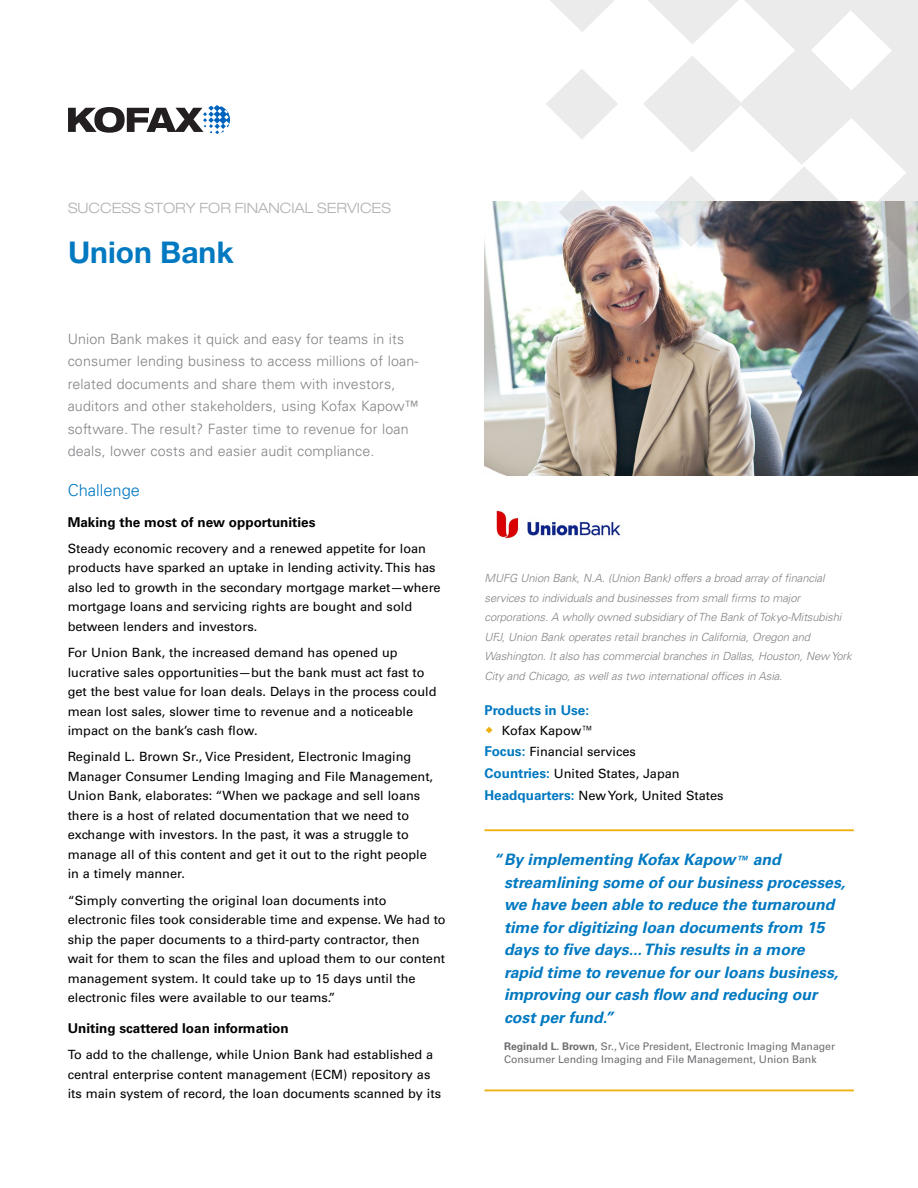
<style>
.page{position:relative;width:918px;height:1188px;background:#fff}
.page>*{position:absolute;margin:0;border:0;box-sizing:border-box;transform-origin:0 0}
.t1{font:700 30px "Helvetica Neue LT Pro";color:#0079c1}
.t2{font:300 16.5px "Univers LT Std";color:#0079c1}
.t3{font:italic 700 15.75px/22.5px "Univers LT Std";color:#0079c1}
.t4{font:300 14.25px/22.5px "Univers LT Std";letter-spacing:.01em;color:#808285}
.t5{font:300 expanded 14.25px "Helvetica Neue LT Std";color:#afb1b4}
.t6{font:700 13.5px "Univers LT Std";color:#000}
.t7{font:700 13.5px "Univers LT Std";color:#0079c1}
.t8{font:12.75px/19.5px "Univers LT Std";color:#000}
.t9{font:italic 300 11.25px/19.5px "Univers LT Std";letter-spacing:-.01em;color:#808285}
.t10{font:10.5px/13.5px "Univers LT Std";color:#6d6e71}
.s1{font-weight:700;font-size:13.5px;color:#0079c1}
.s2{font-size:12.75px}
.s3{font-weight:700}
</style>
<div class="page">
<img style="left:484px;top:202px;width:434px;height:273px">
<svg style="left:550px;top:0;width:64px;height:32px"></svg>
<svg style="left:546px;top:69px;width:72px;height:70px"></svg>
<svg style="left:559px;top:190px;width:46px;height:45px"></svg>
<img style="left:671px;top:299px;width:46px;height:42px">
<svg style="left:768px;top:288px;width:72px;height:64px;background:#675250"></svg>
<svg style="left:877px;top:287px;width:41px;height:44px;background:#9ea8a9"></svg>
<svg style="left:643px;top:0;width:275px;height:263px"></svg>
<svg style="left:68px;top:105px;width:162px;height:29px"></svg>
<img style="left:496px;top:510px;width:125px;height:29px">
<hr style="left:484px;top:829px;width:370px;height:2px;background:#eeb111">
<hr style="left:484px;top:1089px;width:370px;height:2px;background:#eeb111">
<p class="t5" style="left:68px;top:200px;width:324px">SUCCESS STORY FOR FINANCIAL SERVICES</p>
<h1 class="t1" style="left:68px;top:233px;width:167px">Union Bank</h1>
<p class="t4" style="left:68px;top:328px;width:352px">Union Bank makes it quick and easy for teams in its consumer lending business to access millions of loan&shy;related documents and share them with investors, auditors and other stakeholders, using Kofax Kapow™ software. The result? Faster time to revenue for loan deals, lower costs and easier audit compliance.</p>
<p class="t2" style="left:68px;top:480px;width:74px">Challenge</p>
<p class="t6" style="left:68px;top:514px;width:249px">Making the most of new opportunities</p>
<p class="t8" style="left:68px;top:539px;width:375px">Steady economic recovery and a renewed appetite for loan products have sparked an uptake in lending activity. This has also led to growth in the secondary mortgage market—where mortgage loans and servicing rights are bought and sold between lenders and investors.</p>
<p class="t8" style="left:68px;top:643px;width:370px">For Union Bank, the increased demand has opened up lucrative sales opportunities—but the bank must act fast to get the best value for loan deals. Delays in the process could mean lost sales, slower time to revenue and a noticeable impact on the bank’s cash flow.</p>
<p class="t8" style="left:68px;top:747px;width:367px">Reginald L. Brown Sr., Vice President, Electronic Imaging Manager Consumer Lending Imaging and File Management, Union Bank, elaborates: “When we package and sell loans there is a host of related documentation that we need to exchange with investors. In the past, it was a struggle to manage all of this content and get it out to the right people in a timely manner.</p>
<p class="t8" style="left:68px;top:890px;width:380px">“Simply converting the original loan documents into electronic files took considerable time and expense. We had to ship the paper documents to a third-party contractor, then wait for them to scan the files and upload them to our content management system. It could take up to 15 days until the electronic files were available to our teams.”</p>
<p class="t6" style="left:68px;top:1020px;width:222px">Uniting scattered loan information</p>
<p class="t8" style="left:68px;top:1045px;width:375px">To add to the challenge, while Union Bank had established a central enterprise content management (ECM) repository as its main system of record, the loan documents scanned by its</p>
<p class="t9" style="left:484px;top:569px;width:369px">MUFG Union Bank, N.A. (Union Bank) offers a broad array of financial services to individuals and businesses from small firms to major corporations. A wholly owned subsidiary of The Bank of Tokyo-Mitsubishi UFJ, Union Bank operates retail branches in California, Oregon and Washington. It also has commercial branches in Dallas, Houston, New York City and Chicago, as well as two international offices in Asia.</p>
<p class="t7" style="left:484px;top:702px;width:106px">Products in Use:</p>
<p class="t8" style="left:484px;top:719px;width:241px;line-height:21.8px;text-indent:17px">Kofax Kapow™<br><span class="s1">Focus:</span> Financial services<br><span class="s1">Countries:</span> United States, Japan<br><span class="s1">Headquarters:</span> New York, United States</p>
<p class="t3" style="left:504px;top:849px;width:343px;text-indent:-11px">“By implementing Kofax Kapow<span class="s2">™</span> and streamlining some of our business processes, we have been able to reduce the turnaround time for digitizing loan documents from 15 days to five days... This results in a more rapid time to revenue for our loans business, improving our cash flow and reducing our cost per fund.”</p>
<p class="t10" style="left:504px;top:1040px;width:333px"><span class="s3">Reginald L. Brown</span>, Sr., Vice President, Electronic Imaging Manager<br>Consumer Lending Imaging and File Management, Union Bank</p>
</div>
